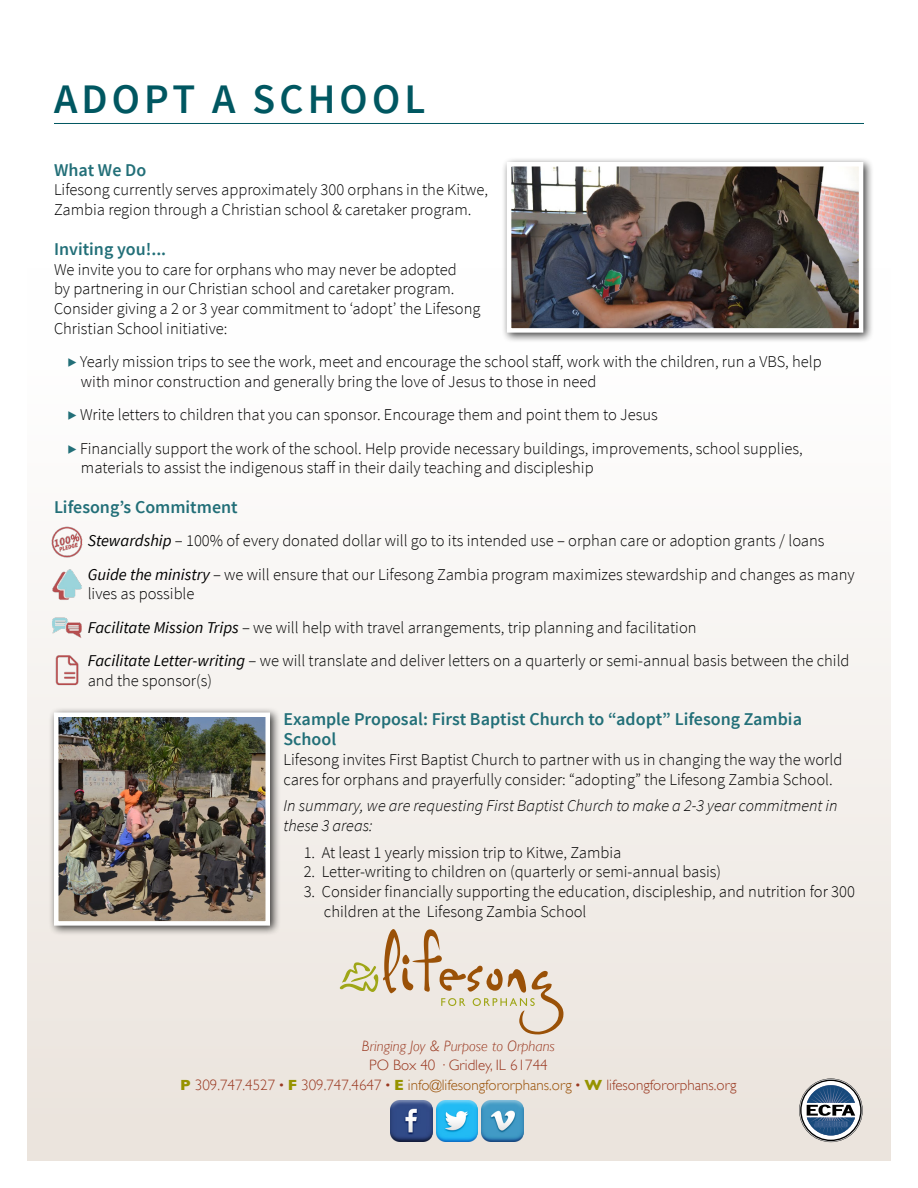
<style>
.page{position:relative;width:918px;height:1188px;background:#fff}
.page>*{position:absolute;margin:0;border:0;box-sizing:border-box;transform-origin:0 0}
.t1{font:600 42px "Source Sans Pro";letter-spacing:.1em;color:#005761}
.t2{font:600 18px/19.8px "Source Sans Pro";color:#226f78}
.t3{font:300 16.5px/19.8px "Source Sans Pro";color:#000}
.t4{font:italic 300 16.5px/19.8px "Source Sans Pro";color:#000}
.t5{font:300 15px/19.5px "Gill Sans";color:#9a3820;text-align:center}
.t6{font:italic 300 15px "Gill Sans";color:#9a3820}
.s1{color:#226f78}
.s2{font-weight:400;font-style:italic}
.s3{font-weight:700;color:#969300}
.s4{font-weight:700}
.s5{color:#9a5107}
</style>
<div class="page">
<div style="left:27px;top:268px;width:864px;height:893px;background:linear-gradient(to bottom,#fff,#eae3dc)"></div>
<hr style="left:54px;top:123px;width:810px;height:1px;background:#005761">
<div style="left:501px;top:157px;width:373px;height:186px;background:#000;opacity:.75"></div>
<img style="left:512px;top:167px;width:346px;height:161px">
<div style="left:507px;top:162px;width:356px;height:171px;border:4px solid #fff"></div>
<svg style="left:340px;top:929px;width:223px;height:105px;background:#e3d7c7"></svg>
<div style="left:48px;top:707px;width:233px;height:229px;background:#000;opacity:.75"></div>
<img style="left:59px;top:717px;width:206px;height:204px">
<div style="left:54px;top:712px;width:216px;height:214px;border:4px solid #fff"></div>
<img style="left:391px;top:1100px;width:41px;height:42px">
<img style="left:436px;top:1100px;width:42px;height:42px">
<img style="left:482px;top:1100px;width:41px;height:42px">
<svg style="left:800px;top:1079px;width:62px;height:63px"></svg>
<img style="left:51px;top:569px;width:32px;height:31px">
<img style="left:51px;top:526px;width:32px;height:32px">
<img style="left:51px;top:612px;width:32px;height:31px">
<img style="left:51px;top:654px;width:32px;height:32px">
<h1 class="t1" style="left:54px;top:72px;width:373px">Adopt a school</h1>
<p class="t2" style="left:54px;top:160px;width:94px">What We Do</p>
<p class="t3" style="left:54px;top:180px;width:436px">Lifesong currently serves approximately 300 orphans in the Kitwe,<br>Zambia region through a Christian school &amp; caretaker program.</p>
<p class="t2" style="left:54px;top:239px;width:114px">Inviting you!...</p>
<p class="t3" style="left:54px;top:259px;width:428px">We invite you to care for orphans who may never be adopted<br>by partnering in our Christian school and caretaker program.<br>Consider giving a 2 or 3 year commitment to ‘adopt’ the Lifesong Christian School initiative:</p>
<p class="t3" style="left:81px;top:352px;width:742px;text-indent:-13px"><span class="s1">▶</span> Yearly mission trips to see the work, meet and encourage the school staff, work with the children, run a VBS, help with minor construction and generally bring the love of Jesus to those in need</p>
<p class="t3" style="left:67px;top:398px;width:737px;line-height:33.3px"><span class="s1">▶</span> Write letters to children that you can sponsor. Encourage them and point them to Jesus<br><span class="s1">▶</span> Financially support the work of the school. Help provide necessary buildings, improvements, school supplies,</p>
<p class="t3" style="left:81px;top:458px;width:514px">materials to assist the indigenous staff in their daily teaching and discipleship</p>
<p class="t2" style="left:54px;top:498px;width:185px">Lifesong’s Commitment</p>
<p class="t3" style="left:88px;top:524px;width:768px;line-height:33.3px"><span class="s2">Stewardship</span> – 100% of every donated dollar will go to its intended use – orphan care or adoption grants / loans<br><span class="s2">Guide the ministry</span> – we will ensure that our Lifesong Zambia program maximizes stewardship and changes as many</p>
<p class="t3" style="left:88px;top:577px;width:763px;line-height:33.3px">lives as possible<br><span class="s2">Facilitate Mission Trips</span> – we will help with travel arrangements, trip planning and facilitation<br><span class="s2">Facilitate Letter-writing</span> – we will translate and deliver letters on a quarterly or semi-annual basis between the child</p>
<p class="t3" style="left:88px;top:671px;width:126px">and the sponsor(s)</p>
<p class="t2" style="left:284px;top:710px;width:520px">Example Proposal: First Baptist Church to “adopt” Lifesong Zambia<br>School</p>
<p class="t3" style="left:284px;top:750px;width:560px">Lifesong invites First Baptist Church to partner with us in changing the way the world cares for orphans and prayerfully consider: “adopting” the Lifesong Zambia School.</p>
<p class="t4" style="left:284px;top:796px;width:556px">In summary, we are requesting First Baptist Church to make a 2-3 year commitment in these 3 areas:</p>
<p class="t3" style="left:304px;top:842px;width:319px">1. At least 1 yearly mission trip to Kitwe, Zambia</p>
<p class="t3" style="left:304px;top:862px;width:419px">2. Letter-writing to children on (quarterly or semi-annual basis)</p>
<p class="t3" style="left:324px;top:882px;width:532px;text-indent:-20px">3. Consider financially supporting the education, discipleship, and nutrition for 300 children at the Lifesong Zambia School</p>
<p class="t6" style="left:362px;top:1037px;width:195px">Bringing Joy &amp; Purpose to Orphans</p>
<p class="t5" style="left:180px;top:1055px;width:558px">PO Box 40 · Gridley, IL 61744<br><span class="s3">P</span> 309.747.4527 <span class="s4">·</span> <span class="s3">F</span> 309.747.4647 <span class="s4">·</span> <span class="s3">E</span> <span class="s5">info@lifesongfororphans.org</span> <span class="s4">·</span> <span class="s3">W</span> lifesongfororphans.org</p>
</div>
